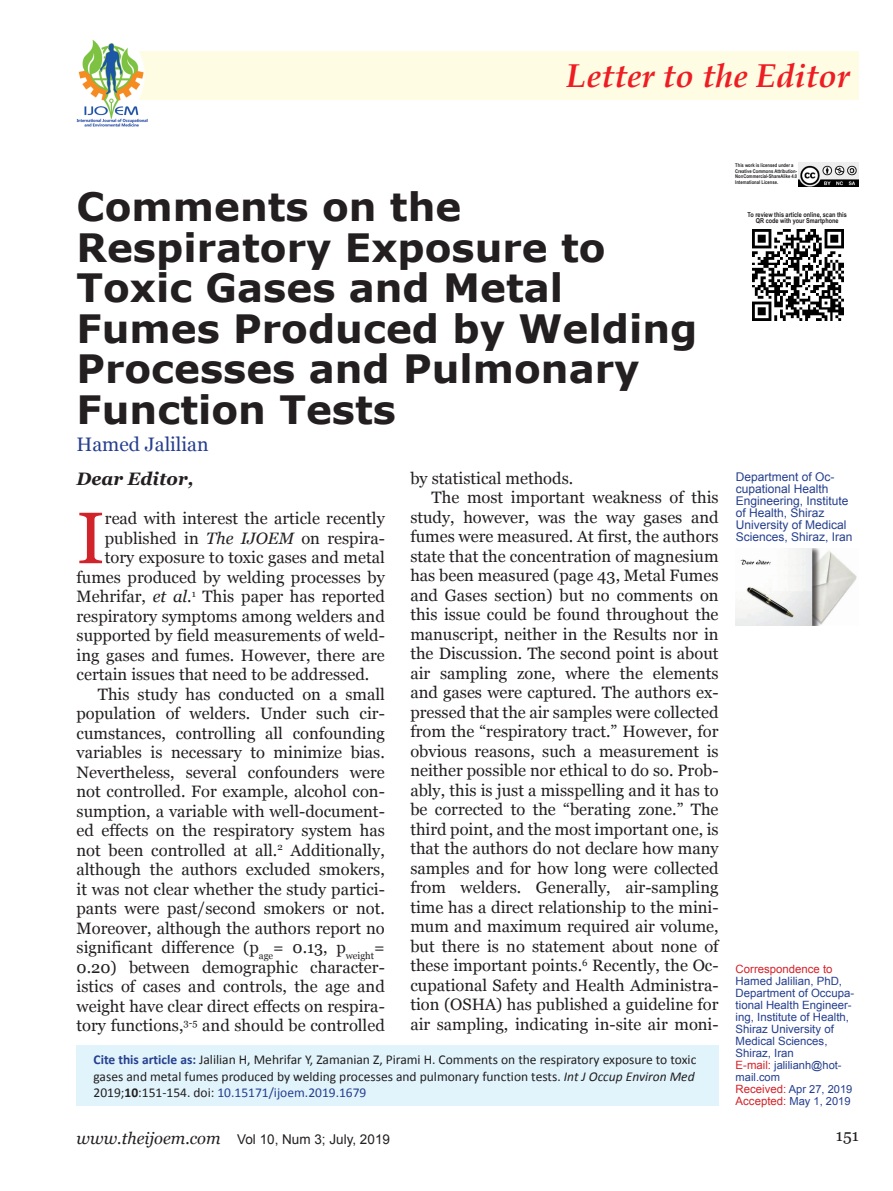
<style>
.page{position:relative;width:893px;height:1191px;background:#fff}
.page>*{position:absolute;margin:0;border:0;box-sizing:border-box;transform-origin:0 0}
.First_first_body{font:72.75px "Georgia";color:#d1232a}
.t1{font:700 39px/40.5px "Verdana";color:#231f20}
.t2{font:italic 700 33px "Book Antiqua";color:#ee1d23}
.Authors{font:19.5px "Georgia";color:#253f8e}
.body{font:italic 700 18px "Georgia";color:#231f20}
.body-2{font:16.5px/19.5px "Georgia";color:#231f20;text-align:justify}
.First_first_body-2{font:16.5px "Georgia";color:#231f20}
.Editorial{font:16.5px "Georgia";color:#231f20}
.Citation{font:13.5px/16.2px "Calibri";color:#231f20}
.Editorial-2{font:13.5px "Arial";color:#231f20}
.Affiliation{font:12px/12px "Arial";color:#253f8e}
.Adress{font:11.4px/12px "Arial";color:#253f8e}
.Adress-2{font:11.4px "Arial";color:#d1232a}
.Adress-3{font:11.1px/12px "Arial";color:#253f8e}
.t3{font:700 6.75px/6px "Arial Narrow";color:#231f20;text-align:center}
.t4{font:700 5.1px/5.6px "Arial Narrow";color:#231f20}
.s1{font-style:italic}
.s2{font-weight:700;color:#253f8e}
.s3{font-weight:700}
.s4{color:#253f8e}
.s5{color:#d1232a}
.s6{font-size:11.4px;color:#d1232a}
.s7{font-size:11.1px;color:#253f8e}
.s8{font-family:"Georgia";font-style:italic;font-size:16.5px}
</style>
<div class="page">
<div style="left:98px;top:51px;width:760px;height:48px;background:#fffce4"></div>
<img style="left:77px;top:39px;width:71px;height:88px">
<img style="left:799px;top:162px;width:59px;height:24px">
<div style="left:77px;top:1045px;width:642px;height:61px;background:#e1f4fc"></div>
<img style="left:736px;top:549px;width:121px;height:76px">
<img style="left:753px;top:230px;width:90px;height:90px">
<h3 class="t2" style="left:566px;top:53px;width:285px">Letter to the Editor</h3>
<p class="t1" style="left:77px;top:185px;width:622px">Comments on the<br>Respiratory Exposure to<br>Toxic Gases and Metal<br>Fumes Produced by Welding<br>Processes and Pulmonary<br>Function Tests</p>
<p class="Authors" style="left:77px;top:433px;width:134px">Hamed Jalilian</p>
<p class="body" style="left:77px;top:468px;width:119px">Dear Editor,</p>
<p class="First_first_body" style="left:77px;top:497px;width:30px">I</p>
<p class="First_first_body-2" style="left:105px;top:509px;width:281px">read with interest the article recently</p>
<p class="First_first_body-2" style="left:105px;top:528px;width:281px">published in <span class="s1">The IJOEM</span> on respira-</p>
<p class="First_first_body-2" style="left:105px;top:548px;width:281px">tory exposure to toxic gases and metal</p>
<p class="First_first_body-2" style="left:77px;top:567px;width:310px">fumes produced by welding processes by</p>
<p class="First_first_body-2" style="left:77px;top:587px;width:310px">Mehrifar, <span class="s1">et al</span>.<sup>1</sup> This paper has reported</p>
<p class="First_first_body-2" style="left:77px;top:606px;width:310px">respiratory symptoms among welders and</p>
<p class="First_first_body-2" style="left:77px;top:626px;width:310px">supported by field measurements of weld-</p>
<p class="First_first_body-2" style="left:77px;top:645px;width:310px">ing gases and fumes. However, there are</p>
<p class="First_first_body-2" style="left:77px;top:665px;width:294px">certain issues that need to be addressed.</p>
<p class="body-2" style="left:77px;top:684px;width:310px;text-indent:21px">This study has conducted on a small population of welders. Under such cir&shy;cumstances, controlling all confounding variables is necessary to minimize bias.<br>Nevertheless, several confounders were not controlled. For example, alcohol con&shy;sumption, a variable with well-document&shy;ed effects on the respiratory system has not been controlled at all.<sup>2</sup> Additionally, although the authors excluded smokers, it was not clear whether the study partici&shy;pants were past/second smokers or not.<br>Moreover, although the authors report no significant difference (p<sub>age</sub>= 0.13, p<sub>weight</sub>= 0.20) between demographic character&shy;istics of cases and controls, the age and weight have clear direct effects on respira&shy;tory functions,<sup>3-5</sup> and should be controlled</p>
<p class="body-2" style="left:410px;top:468px;width:164px">by statistical methods.</p>
<p class="body-2" style="left:410px;top:488px;width:310px;text-indent:21px">The most important weakness of this study, however, was the way gases and fumes were measured. At first, the authors state that the concentration of magnesium has been measured (page 43, Metal Fumes and Gases section) but no comments on this issue could be found throughout the manuscript, neither in the Results nor in the Discussion. The second point is about air sampling zone, where the elements and gases were captured. The authors ex&shy;pressed that the air samples were collected from the “respiratory tract.” However, for obvious reasons, such a measurement is neither possible nor ethical to do so. Prob&shy;ably, this is just a misspelling and it has to be corrected to the “berating zone.” The third point, and the most important one, is that the authors do not declare how many samples and for how long were collected from welders. Generally, air-sampling time has a direct relationship to the mini&shy;mum and maximum required air volume, but there is no statement about none of these important points.<sup>6</sup> Recently, the Oc&shy;cupational Safety and Health Administra&shy;tion (OSHA) has published a guideline for air sampling, indicating in-site air moni-</p>
<p class="Citation" style="left:94px;top:1051px;width:604px"><span class="s2">Cite this article as:</span> Jalilian H, Mehrifar Y, Zamanian Z, Pirami H. Comments on the respiratory exposure to toxic gases and metal fumes produced by welding processes and pulmonary function tests. <span class="s1">Int J Occup Environ Med<br></span>2019;<span class="s3">10</span>:151-154. doi: <span class="s4">10.15171/ijoem.2019.1679</span></p>
<p class="t4" style="left:735px;top:162px;width:64px">This work is licensed under a<br>Creative Commons Attribution-<br>NonCommercial-ShareAlike 4.0<br>International License.</p>
<p class="t3" style="left:748px;top:211px;width:101px">To review this article online, scan this<br>QR code with your Smartphone</p>
<p class="Affiliation" style="left:736px;top:471px;width:118px">Department of Oc&shy;cupational Health<br>Engineering, Institute of Health, Shiraz<br>University of Medical<br>Sciences, Shiraz, Iran</p>
<p class="Adress" style="left:736px;top:963px;width:108px"><span class="s5">Correspondence to<br></span>Hamed Jalilian, PhD,</p>
<p class="Adress" style="left:736px;top:987px;width:120px">Department of Occupa&shy;tional Health Engineer&shy;ing, Institute of Health,<br>Shiraz University of<br>Medical Sciences,<br>Shiraz, Iran</p>
<p class="Adress-3" style="left:736px;top:1059px;width:107px"><span class="s6">E-mail:</span> jalilianh@hot&shy;mail.com</p>
<p class="Adress-3" style="left:736px;top:1083px;width:118px"><span class="s6">Received:</span> Apr 27, 2019</p>
<p class="Adress-2" style="left:736px;top:1093px;width:116px">Accepted: <span class="s7">May 1, 2019</span></p>
<p class="Editorial-2" style="left:77px;top:1130px;width:315px"><span class="s8">www.theijoem.com</span> Vol 10, Num 3; July, 2019</p>
<p class="Editorial" style="left:836px;top:1125px;width:24px">151</p>
</div>
